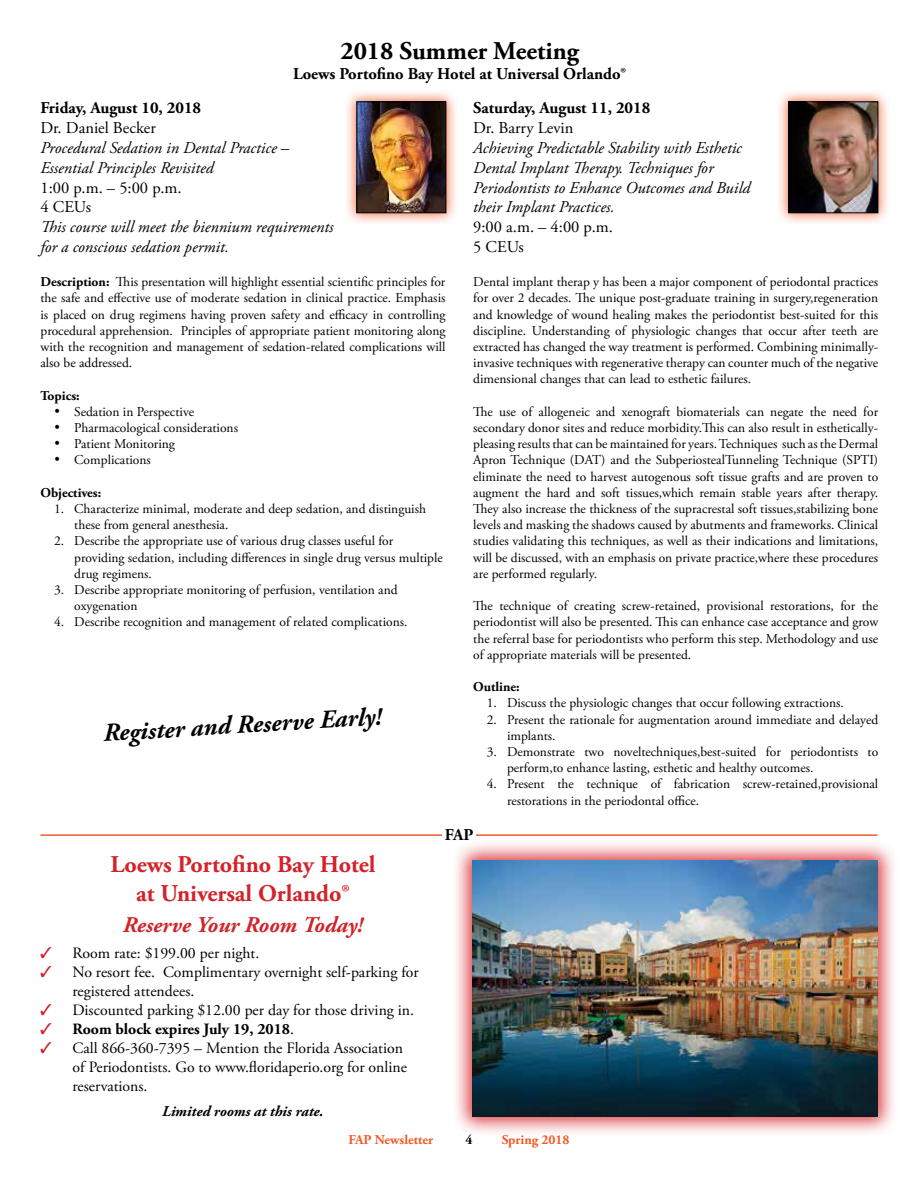
<style>
.page{position:relative;width:918px;height:1188px;background:#fff}
.page>*{position:absolute;margin:0;border:0;box-sizing:border-box;transform-origin:0 0}
.t1{font:italic 700 25.5px "Adobe Garamond Pro";color:#000}
.t2{font:700 25.5px "Adobe Garamond Pro";color:#000}
.t3{font:700 24px/28.8px "Adobe Garamond Pro";color:#d2232a;text-align:center}
.t4{font:italic 700 22.5px "Adobe Garamond Pro";color:#d2232a}
.t5{font:italic 16.5px/19.8px "Adobe Garamond Pro";color:#000}
.t6{font:700 16.5px/34.7px "Adobe Garamond Pro";color:#000}
.t7{font:16.5px/19.8px "Adobe Garamond Pro";color:#000}
.t8{font:15.75px/18.9px "Adobe Garamond Pro";color:#000}
.t9{font:700 15.75px "Adobe Garamond Pro";color:#000}
.t10{font:italic 700 15px "Adobe Garamond Pro";color:#000}
.t11{font:13.5px/16.2px "Adobe Garamond Pro";color:#000}
.t12{font:700 13.5px "Adobe Garamond Pro";color:#000}
.t13{font:700 13.5px "Adobe Garamond Pro";color:#f15a29}
.s1{font-weight:700}
.s2{color:#d2232a}
.s3{font-weight:400}
</style>
<div class="page">
<div style="left:776px;top:89px;width:115px;height:137px;background:#f15a29;opacity:.85"></div>
<img style="left:791px;top:104px;width:85px;height:107px">
<div style="left:789px;top:102px;width:89px;height:111px;border:1px solid #000"></div>
<div style="left:344px;top:89px;width:115px;height:137px;background:#f15a29;opacity:.85"></div>
<img style="left:359px;top:104px;width:85px;height:107px">
<div style="left:357px;top:102px;width:89px;height:111px;border:1px solid #000"></div>
<hr style="left:40px;top:834px;width:838px;height:2px;background:#f15a29">
<div style="left:442px;top:828px;width:34px;height:15px;background:#fff"></div>
<div style="left:452px;top:839px;width:446px;height:298px;background:#d71920;opacity:.85"></div>
<img style="left:472px;top:860px;width:406px;height:257px">
<h1 class="t2" style="left:340px;top:36px;width:241px">2018 Summer Meeting</h1>
<p class="t6" style="left:473px;top:57px;width:179px;text-indent:-180px">Loews Portofino Bay Hotel at Universal Orlando®<br>Saturday, August 11, 2018</p>
<p class="t7" style="left:473px;top:119px;width:102px">Dr. Barry Levin</p>
<p class="t5" style="left:473px;top:138px;width:279px">Achieving Predictable Stability with Esthetic Dental Implant Therapy. Techniques for Periodontists to Enhance Outcomes and Build their Implant Practices.</p>
<p class="t7" style="left:473px;top:218px;width:141px">9:00 a.m. – 4:00 p.m.<br>5 CEUs</p>
<p class="t11" style="left:473px;top:274px;width:407px;text-align:justify">Dental implant therap y has been a major component of periodontal practices for over 2 decades. The unique post-graduate training in surgery,regeneration and knowledge of wound healing makes the periodontist best-suited for this discipline. Understanding of physiologic changes that occur after teeth are extracted has changed the way treatment is performed. Combining minimally&shy;invasive techniques with regenerative therapy can counter much of the negative dimensional changes that can lead to esthetic failures.</p>
<p class="t11" style="left:473px;top:404px;width:407px;text-align:justify">The use of allogeneic and xenograft biomaterials can negate the need for secondary donor sites and reduce morbidity.This can also result in esthetically&shy;pleasing results that can be maintained for years. Techniques such as the Dermal Apron Technique (DAT) and the SubperiostealTunneling Technique (SPTI) eliminate the need to harvest autogenous soft tissue grafts and are proven to augment the hard and soft tissues,which remain stable years after therapy.<br>They also increase the thickness of the supracrestal soft tissues,stabilizing bone levels and masking the shadows caused by abutments and frameworks. Clinical studies validating this techniques, as well as their indications and limitations, will be discussed, with an emphasis on private practice,where these procedures are performed regularly.</p>
<p class="t11" style="left:473px;top:598px;width:407px;text-align:justify">The technique of creating screw-retained, provisional restorations, for the periodontist will also be presented. This can enhance case acceptance and grow the referral base for periodontists who perform this step. Methodology and use of appropriate materials will be presented.</p>
<p class="t12" style="left:473px;top:679px;width:48px">Outline:</p>
<p class="t11" style="left:487px;top:696px;width:359px">1. Discuss the physiologic changes that occur following extractions.</p>
<p class="t11" style="left:507px;top:712px;width:373px;text-indent:-20px">2. Present the rationale for augmentation around immediate and delayed implants.</p>
<p class="t11" style="left:507px;top:744px;width:373px;text-indent:-20px">3. Demonstrate two noveltechniques,best-suited for periodontists to perform,to enhance lasting, esthetic and healthy outcomes.</p>
<p class="t11" style="left:507px;top:777px;width:373px;text-indent:-20px">4. Present the technique of fabrication screw-retained,provisional restorations in the periodontal office.</p>
<p class="t6" style="left:40px;top:91px;width:162px">Friday, August 10, 2018</p>
<p class="t7" style="left:40px;top:119px;width:117px">Dr. Daniel Becker</p>
<p class="t5" style="left:40px;top:138px;width:250px">Procedural Sedation in Dental Practice –<br>Essential Principles Revisited</p>
<p class="t7" style="left:40px;top:178px;width:143px">1:00 p.m. – 5:00 p.m.<br>4 CEUs</p>
<p class="t5" style="left:40px;top:218px;width:294px">This course will meet the biennium requirements for a conscious sedation permit.</p>
<p class="t11" style="left:40px;top:274px;width:407px;text-align:justify"><span class="s1">Description:</span> This presentation will highlight essential scientific principles for the safe and effective use of moderate sedation in clinical practice. Emphasis is placed on drug regimens having proven safety and efficacy in controlling procedural apprehension. Principles of appropriate patient monitoring along with the recognition and management of sedation-related complications will also be addressed.</p>
<p class="t12" style="left:40px;top:388px;width:41px">Topics:</p>
<p class="t11" style="left:54px;top:404px;width:142px">• Sedation in Perspective</p>
<p class="t11" style="left:54px;top:420px;width:186px">• Pharmacological considerations</p>
<p class="t11" style="left:54px;top:436px;width:122px">• Patient Monitoring</p>
<p class="t11" style="left:54px;top:453px;width:98px">• Complications</p>
<p class="t12" style="left:40px;top:485px;width:62px">Objectives:</p>
<p class="t11" style="left:74px;top:501px;width:353px;text-indent:-20px">1. Characterize minimal, moderate and deep sedation, and distinguish these from general anesthesia.</p>
<p class="t11" style="left:74px;top:534px;width:370px;text-indent:-20px">2. Describe the appropriate use of various drug classes useful for providing sedation, including differences in single drug versus multiple drug regimens.</p>
<p class="t11" style="left:74px;top:582px;width:325px;text-indent:-20px">3. Describe appropriate monitoring of perfusion, ventilation and oxygenation</p>
<p class="t11" style="left:54px;top:615px;width:355px">4. Describe recognition and management of related complications.</p>
<h1 class="t1" style="left:102px;top:717px;width:280px;rotate:-3deg">Register and Reserve Early!</h1>
<h2 class="t3" style="left:110px;top:851px;width:267px">Loews Portofino Bay Hotel at Universal Orlando®</h2>
<h3 class="t4" style="left:123px;top:912px;width:242px">Reserve Your Room Today!</h3>
<p class="t8" style="left:40px;top:945px;width:221px"><span class="s2">✓</span> Room rate: $199.00 per night.</p>
<p class="t8" style="left:73px;top:963px;width:348px;text-indent:-32px"><span class="s2">✓</span> No resort fee. Complimentary overnight self-parking for registered attendees.</p>
<p class="t8" style="left:40px;top:1001px;width:376px"><span class="s2">✓</span> Discounted parking $12.00 per day for those driving in.</p>
<p class="t9" style="left:40px;top:1020px;width:255px"><span class="s2">✓</span> Room block expires July 19, 2018<span class="s3">.</span></p>
<p class="t8" style="left:73px;top:1039px;width:336px;text-indent:-32px"><span class="s2">✓</span> Call 866-360-7395 – Mention the Florida Association of Periodontists. Go to www.floridaperio.org for online reservations.</p>
<p class="t10" style="left:162px;top:1102px;width:163px">Limited rooms at this rate.</p>
<p class="t6" style="left:445px;top:817px;width:30px">FAP</p>
<p class="t13" style="left:348px;top:1132px;width:86px">FAP Newsletter</p>
<p class="t12" style="left:466px;top:1132px;width:9px">4</p>
<p class="t13" style="left:502px;top:1132px;width:69px">Spring 2018</p>
</div>
